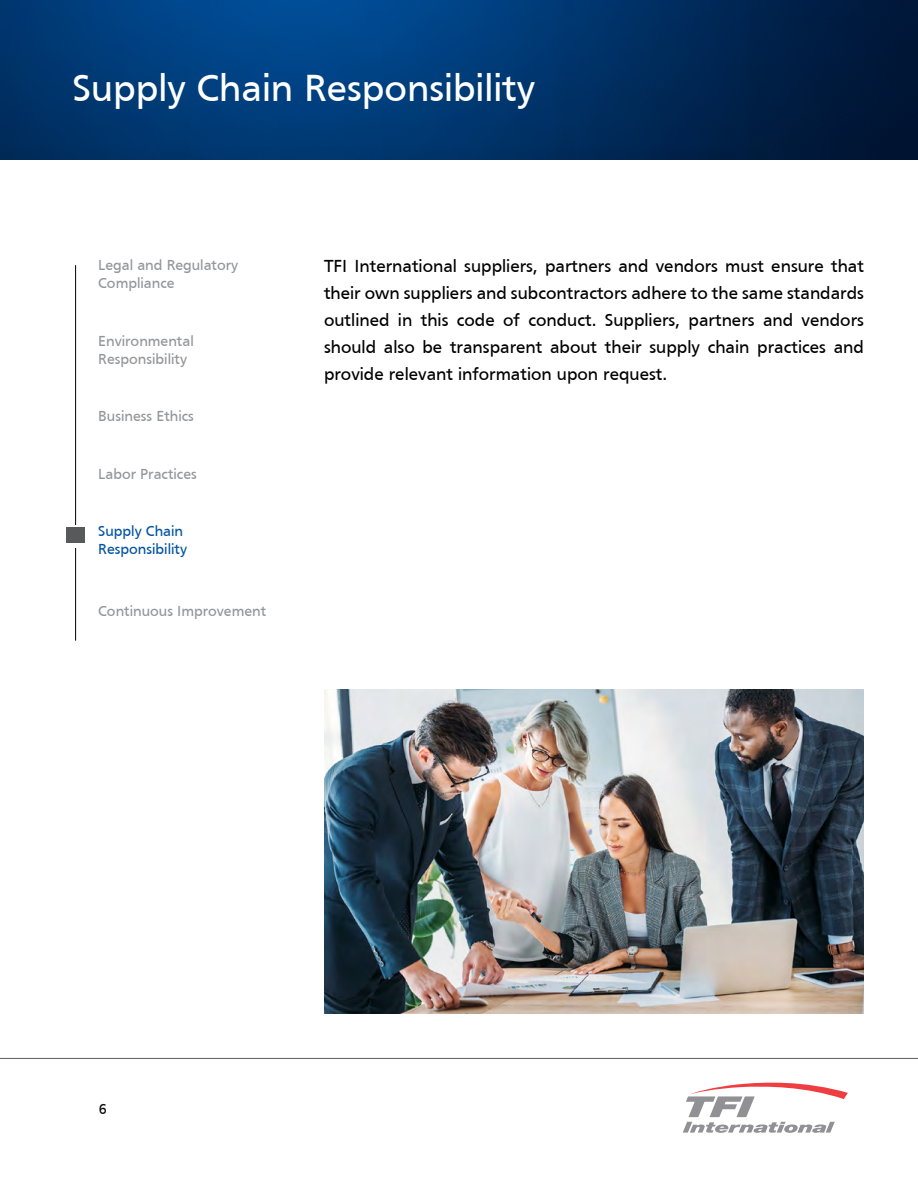
<style>
.page{position:relative;width:918px;height:1188px;background:#fff}
.page>*{position:absolute;margin:0;border:0;box-sizing:border-box;transform-origin:0 0}
.t1{font:39px "Frutiger";color:#fff}
.t2{font:18px/27px "Frutiger";color:#000;text-align:justify}
.t3{font:15px/18px "Frutiger";color:#939598}
.t4{font:15px/18px "Frutiger";color:#0053a1}
.t5{font:15px "Frutiger";color:#000}
</style>
<div class="page">
<img style="left:0;top:0;width:918px;height:160px">
<hr style="left:0;top:1058px;width:918px;height:1px;background:#58595b">
<hr style="left:75px;top:265px;width:1px;height:376px;background:#000">
<svg style="left:66px;top:525px;width:19px;height:23px"></svg>
<div style="left:66px;top:528px;width:19px;height:15px;background:#58595b"></div>
<img style="left:324px;top:690px;width:540px;height:324px">
<svg style="left:683px;top:1083px;width:165px;height:50px"></svg>
<h1 class="t1" style="left:73px;top:65px;width:464px">Supply Chain Responsibility</h1>
<p class="t3" style="left:98px;top:256px;width:142px">Legal and Regulatory<br>Compliance</p>
<p class="t3" style="left:98px;top:331px;width:97px">Environmental<br>Responsibility</p>
<p class="t3" style="left:98px;top:407px;width:97px">Business Ethics</p>
<p class="t3" style="left:98px;top:465px;width:100px">Labor Practices</p>
<p class="t4" style="left:98px;top:522px;width:90px">Supply Chain<br>Responsibility</p>
<p class="t3" style="left:98px;top:601px;width:170px">Continuous Improvement</p>
<p class="t2" style="left:324px;top:253px;width:542px">TFI International suppliers, partners and vendors must ensure that their own suppliers and subcontractors adhere to the same standards outlined in this code of conduct. Suppliers, partners and vendors should also be transparent about their supply chain practices and provide relevant information upon request.</p>
<p class="t5" style="left:98px;top:1101px;width:10px">6</p>
</div>
